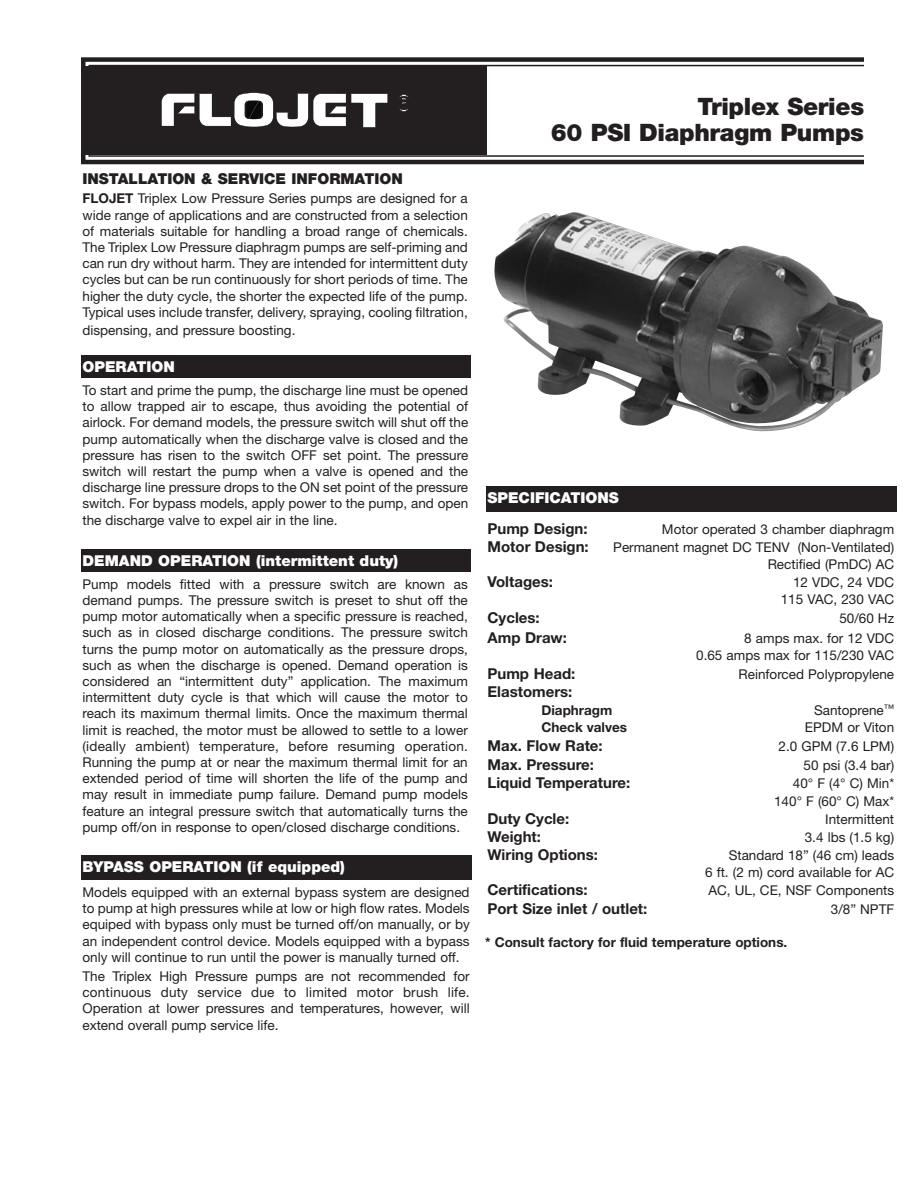
<style>
.page{position:relative;width:918px;height:1188px;background:#fff}
.page>*{position:absolute;margin:0;border:0;box-sizing:border-box;transform-origin:0 0}
.t1{font:900 24px/25.5px "Helvetica Neue";letter-spacing:-.015em;color:#231f20;text-align:right}
.t2{font:700 15px "Helvetica Neue";color:#231f20}
.t3{font:900 15px "Helvetica Neue";color:#fff}
.t4{font:900 15px "Helvetica Neue";color:#231f20}
.t5{font:13.5px/16.2px "Helvetica Neue";color:#231f20;text-align:right}
.t6{font:700 13.5px "Helvetica Neue";color:#231f20}
.s1{font-weight:700}
</style>
<div class="page">
<div style="left:81px;top:57px;width:810px;height:107px;border:4px solid #231f20"></div>
<div style="left:88px;top:65px;width:796px;height:92px;border:2px solid #231f20"></div>
<div style="left:81px;top:66px;width:405px;height:89px;background:#231f20"></div>
<svg style="left:161px;top:93px;width:227px;height:34px"></svg>
<svg style="left:399px;top:95px;width:10px;height:16px"></svg>
<div style="left:864px;top:44px;width:49px;height:150px;background:#fff"></div>
<img style="left:494px;top:212px;width:389px;height:220px">
<div style="left:486px;top:486px;width:411px;height:26px;background:#231f20"></div>
<div style="left:81px;top:855px;width:390px;height:25px;background:#231f20"></div>
<div style="left:81px;top:549px;width:389px;height:23px;background:#231f20"></div>
<div style="left:81px;top:355px;width:390px;height:23px;background:#231f20"></div>
<p class="t4" style="left:82px;top:173px;width:322px">INSTALLATION &amp; SERVICE INFORMATION</p>
<p class="t5" style="left:82px;top:192px;width:387px;text-align:justify"><span class="s1">FLOJET</span> Triplex Low Pressure Series pumps are designed for a wide range of applications and are constructed from a selection of materials suitable for handling a broad range of chemicals.<br>The Triplex Low Pressure diaphragm pumps are self-priming and can run dry without harm. They are intended for intermittent duty cycles but can be run continuously for short periods of time. The higher the duty cycle, the shorter the expected life of the pump.<br>Typical uses include transfer, delivery, spraying, cooling filtration,</p>
<p class="t5" style="left:82px;top:324px;width:214px">dispensing, and pressure boosting.</p>
<p class="t3" style="left:82px;top:361px;width:94px">OPERATION</p>
<p class="t5" style="left:82px;top:383px;width:387px;text-align:justify">To start and prime the pump, the discharge line must be opened to allow trapped air to escape, thus avoiding the potential of airlock. For demand models, the pressure switch will shut off the pump automatically when the discharge valve is closed and the pressure has risen to the switch OFF set point. The pressure switch will restart the pump when a valve is opened and the discharge line pressure drops to the ON set point of the pressure switch. For bypass models, apply power to the pump, and open the discharge valve to expel air in the line.</p>
<p class="t3" style="left:82px;top:556px;width:317px">DEMAND OPERATION (intermittent duty)</p>
<p class="t5" style="left:82px;top:577px;width:387px;text-align:justify">Pump models fitted with a pressure switch are known as demand pumps. The pressure switch is preset to shut off the pump motor automatically when a specific pressure is reached, such as in closed discharge conditions. The pressure switch turns the pump motor on automatically as the pressure drops, such as when the discharge is opened. Demand operation is considered an “intermittent duty” application. The maximum intermittent duty cycle is that which will cause the motor to reach its maximum thermal limits. Once the maximum thermal limit is reached, the motor must be allowed to settle to a lower (ideally ambient) temperature, before resuming operation.<br>Running the pump at or near the maximum thermal limit for an extended period of time will shorten the life of the pump and may result in immediate pump failure. Demand pump models feature an integral pressure switch that automatically turns the pump off/on in response to open/closed discharge conditions.</p>
<p class="t3" style="left:82px;top:861px;width:264px">BYPASS OPERATION (if equipped)</p>
<p class="t5" style="left:82px;top:885px;width:389px;text-align:justify">Models equipped with an external bypass system are designed to pump at high pressures while at low or high flow rates. Models equiped with bypass only must be turned off/on manually, or by an independent control device. Models equipped with a bypass only will continue to run until the power is manually turned off.</p>
<p class="t5" style="left:82px;top:969px;width:389px;text-align:justify">The Triplex High Pressure pumps are not recommended for continuous duty service due to limited motor brush life.<br>Operation at lower pressures and temperatures, however, will extend overall pump service life.</p>
<h1 class="t1" style="left:551px;top:96px;width:315px">Triplex Series<br>60 PSI Diaphragm Pumps</h1>
<p class="t3" style="left:488px;top:492px;width:133px">SPECIFICATIONS</p>
<p class="t2" style="left:488px;top:523px;width:102px">Pump Design:</p>
<p class="t5" style="left:662px;top:522px;width:234px">Motor operated 3 chamber diaphragm</p>
<p class="t2" style="left:488px;top:542px;width:103px">Motor Design:</p>
<p class="t5" style="left:613px;top:540px;width:282px;line-height:17px">Permanent magnet DC TENV (Non-Ventilated)<br>Rectified (PmDC) AC</p>
<p class="t2" style="left:488px;top:577px;width:67px">Voltages:</p>
<p class="t5" style="left:781px;top:576px;width:115px">12 VDC, 24 VDC<br>115 VAC, 230 VAC</p>
<p class="t2" style="left:488px;top:612px;width:54px">Cycles:</p>
<p class="t5" style="left:839px;top:611px;width:56px">50/60 Hz</p>
<p class="t2" style="left:488px;top:632px;width:81px">Amp Draw:</p>
<p class="t5" style="left:696px;top:630px;width:200px;line-height:17.5px">8 amps max. for 12 VDC<br>0.65 amps max for 115/230 VAC</p>
<p class="t2" style="left:488px;top:668px;width:89px">Pump Head:</p>
<p class="t5" style="left:739px;top:667px;width:157px">Reinforced Polypropylene</p>
<p class="t2" style="left:488px;top:686px;width:86px">Elastomers:</p>
<p class="t6" style="left:542px;top:705px;width:72px">Diaphragm</p>
<p class="t5" style="left:814px;top:703px;width:82px">Santoprene<sup>™</sup></p>
<p class="t6" style="left:542px;top:723px;width:87px">Check valves</p>
<p class="t5" style="left:805px;top:721px;width:91px">EPDM or Viton</p>
<p class="t2" style="left:488px;top:741px;width:117px">Max. Flow Rate:</p>
<p class="t5" style="left:779px;top:740px;width:117px">2.0 GPM (7.6 LPM)</p>
<p class="t2" style="left:488px;top:759px;width:108px">Max. Pressure:</p>
<p class="t5" style="left:804px;top:758px;width:92px">50 psi (3.4 bar)</p>
<p class="t2" style="left:488px;top:778px;width:144px">Liquid Temperature:</p>
<p class="t5" style="left:774px;top:776px;width:122px;line-height:18px">40° F (4° C) Min*<br>140° F (60° C) Max*</p>
<p class="t2" style="left:488px;top:814px;width:83px">Duty Cycle:</p>
<p class="t5" style="left:825px;top:813px;width:71px">Intermittent</p>
<p class="t2" style="left:488px;top:831px;width:55px">Weight:</p>
<p class="t5" style="left:805px;top:830px;width:91px">3.4 lbs (1.5 kg)</p>
<p class="t2" style="left:488px;top:850px;width:112px">Wiring Options:</p>
<p class="t5" style="left:705px;top:848px;width:191px;line-height:16.8px">Standard 18” (46 cm) leads<br>6 ft. (2 m) cord available for AC</p>
<p class="t2" style="left:488px;top:884px;width:102px">Certifications:</p>
<p class="t5" style="left:708px;top:883px;width:187px">AC, UL, CE, NSF Components</p>
<p class="t2" style="left:488px;top:903px;width:161px">Port Size inlet / outlet:</p>
<p class="t5" style="left:831px;top:903px;width:65px">3/8” NPTF</p>
<p class="t6" style="left:485px;top:937px;width:304px">* Consult factory for fluid temperature options.</p>
</div>
